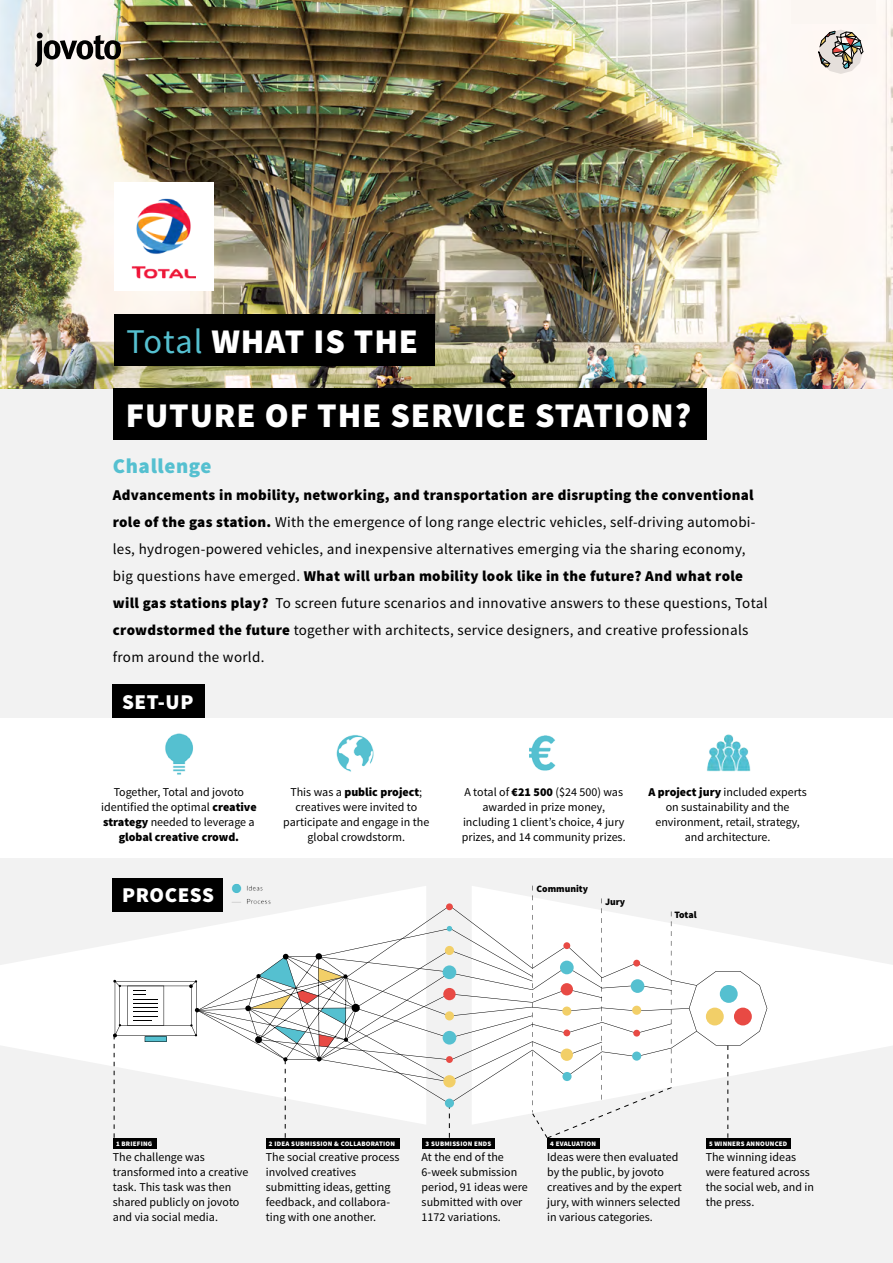
<style>
.page{position:relative;width:893px;height:1263px;background:#f2f2f2}
.page>*{position:absolute;margin:0;border:0;box-sizing:border-box;transform-origin:0 0}
.t1{font:900 34.65px "Source Sans Pro";letter-spacing:.025em;color:#fff}
.t2{font:900 21.15px "Source Sans Pro";letter-spacing:.025em;color:#fff}
.t3{font:900 21px "Source Sans Pro";letter-spacing:.03em;color:#55c0d0}
.t4{font:15px/27px "Source Sans Pro";letter-spacing:.02em;color:#000}
.t5{font:12px/15px "Source Sans Pro";color:#000}
.t6{font:900 9.75px "Source Sans Pro";color:#000}
.t7{font:900 6.9px "Source Sans Pro";letter-spacing:.03em;color:#fff}
.s1{font-weight:400;color:#55c0d0}
.s2{font-weight:900}
</style>
<div class="page">
<img style="left:0;top:0;width:893px;height:388px">
<svg style="left:35px;top:33px;width:86px;height:34px"></svg>
<div style="left:113px;top:388px;width:594px;height:52px;background:#000"></div>
<div style="left:114px;top:314px;width:321px;height:52px;background:#000"></div>
<div style="left:0;top:718px;width:893px;height:139px;background:#fff"></div>
<div style="left:113px;top:685px;width:92px;height:33px;background:#000"></div>
<svg style="left:818px;top:30px;width:46px;height:44px"></svg>
<div style="left:114px;top:183px;width:99px;height:108px;background:#fff"></div>
<img style="left:165px;top:733px;width:28px;height:42px">
<img style="left:529px;top:735px;width:27px;height:36px">
<img style="left:336px;top:735px;width:38px;height:37px">
<img style="left:707px;top:734px;width:44px;height:38px">
<img style="left:131px;top:198px;width:65px;height:80px">
<div style="left:792px;top:0;width:84px;height:23px;background:#fbf6f2"></div>
<div style="left:113px;top:878px;width:110px;height:33px;background:#000"></div>
<svg style="left:0;top:886px;width:113px;height:180px;fill:#fff"></svg>
<svg style="left:767px;top:942px;width:126px;height:127px;fill:#fff"></svg>
<img style="left:232px;top:883px;width:20px;height:3px">
<div style="left:113px;top:1138px;width:43px;height:10px;background:#000"></div>
<div style="left:266px;top:1138px;width:133px;height:10px;background:#000"></div>
<div style="left:423px;top:1138px;width:72px;height:10px;background:#000"></div>
<div style="left:547px;top:1138px;width:53px;height:10px;background:#000"></div>
<div style="left:706px;top:1138px;width:84px;height:11px;background:#000"></div>
<svg style="left:113px;top:886px;width:654px;height:252px"></svg>
<h1 class="t1" style="left:127px;top:319px;width:293px"><span class="s1">Total</span> WHAT IS THE</h1>
<h1 class="t1" style="left:126px;top:393px;width:567px">FUTURE OF THE SERVICE STATION?</h1>
<h3 class="t3" style="left:113px;top:453px;width:100px">Challenge</h3>
<p class="t4" style="left:113px;top:482px;width:656px"><span class="s2">Advancements in mobility, networking, and transportation are disrupting the conventional role of the gas station.</span> With the emergence of long range electric vehicles, self-driving automobi&shy;les, hydrogen-powered vehicles, and inexpensive alternatives emerging via the sharing economy, big questions have emerged. <span class="s2">What will urban mobility look like in the future? And what role will gas stations play?</span> To screen future scenarios and innovative answers to these questions, Total <span class="s2">crowdstormed the future</span> together with architects, service designers, and creative professionals from around the world.</p>
<h2 class="t2" style="left:122px;top:688px;width:73px">SET-UP</h2>
<p class="t5" style="left:101px;top:784px;width:157px;text-align:center">Together, Total and jovoto identified the optimal <span class="s2">creative strategy</span> needed to leverage a <span class="s2">global creative crowd.</span></p>
<p class="t5" style="left:283px;top:784px;width:148px;text-align:center">This was a <span class="s2">public project</span>; creatives were invited to participate and engage in the global crowdstorm.</p>
<p class="t5" style="left:462px;top:784px;width:165px;text-align:center">A total of <span class="s2">€21 500</span> ($24 500) was awarded in prize money, including 1 client’s choice, 4 jury prizes, and 14 community prizes.</p>
<p class="t5" style="left:648px;top:784px;width:160px;text-align:center"><span class="s2">A project jury</span> included experts on sustainability and the environment, retail, strategy, and architecture.</p>
<h2 class="t2" style="left:122px;top:881px;width:93px">PROCESS</h2>
<p class="t6" style="left:536px;top:882px;width:53px">Community</p>
<p class="t6" style="left:605px;top:895px;width:22px">Jury</p>
<p class="t6" style="left:674px;top:908px;width:24px">Total</p>
<p class="t7" style="left:116px;top:1139px;width:38px">1 BRIEFING</p>
<p class="t7" style="left:269px;top:1139px;width:128px">2 IDEA SUBMISSION &amp; COLLABORATION</p>
<p class="t7" style="left:426px;top:1139px;width:67px">3 SUBMISSION ENDS</p>
<p class="t7" style="left:550px;top:1139px;width:47px">4 EVALUATION</p>
<p class="t7" style="left:709px;top:1139px;width:80px">5 WINNERS ANNOUNCED</p>
<p class="t5" style="left:113px;top:1150px;width:137px">The challenge was transformed into a creative task. This task was then shared publicly on jovoto and via social media.</p>
<p class="t5" style="left:266px;top:1150px;width:135px">The social creative process involved creatives submitting ideas, getting feedback, and collabora&shy;ting with one another.</p>
<p class="t5" style="left:422px;top:1150px;width:108px">At the end of the<br>6-week submission period, 91 ideas were submitted with over<br>1172 variations.</p>
<p class="t5" style="left:547px;top:1150px;width:136px">Ideas were then evaluated by the public, by jovoto creatives and by the expert jury, with winners selected in various categories.</p>
<p class="t5" style="left:706px;top:1150px;width:110px">The winning ideas were featured across the social web, and in the press.</p>
</div>
